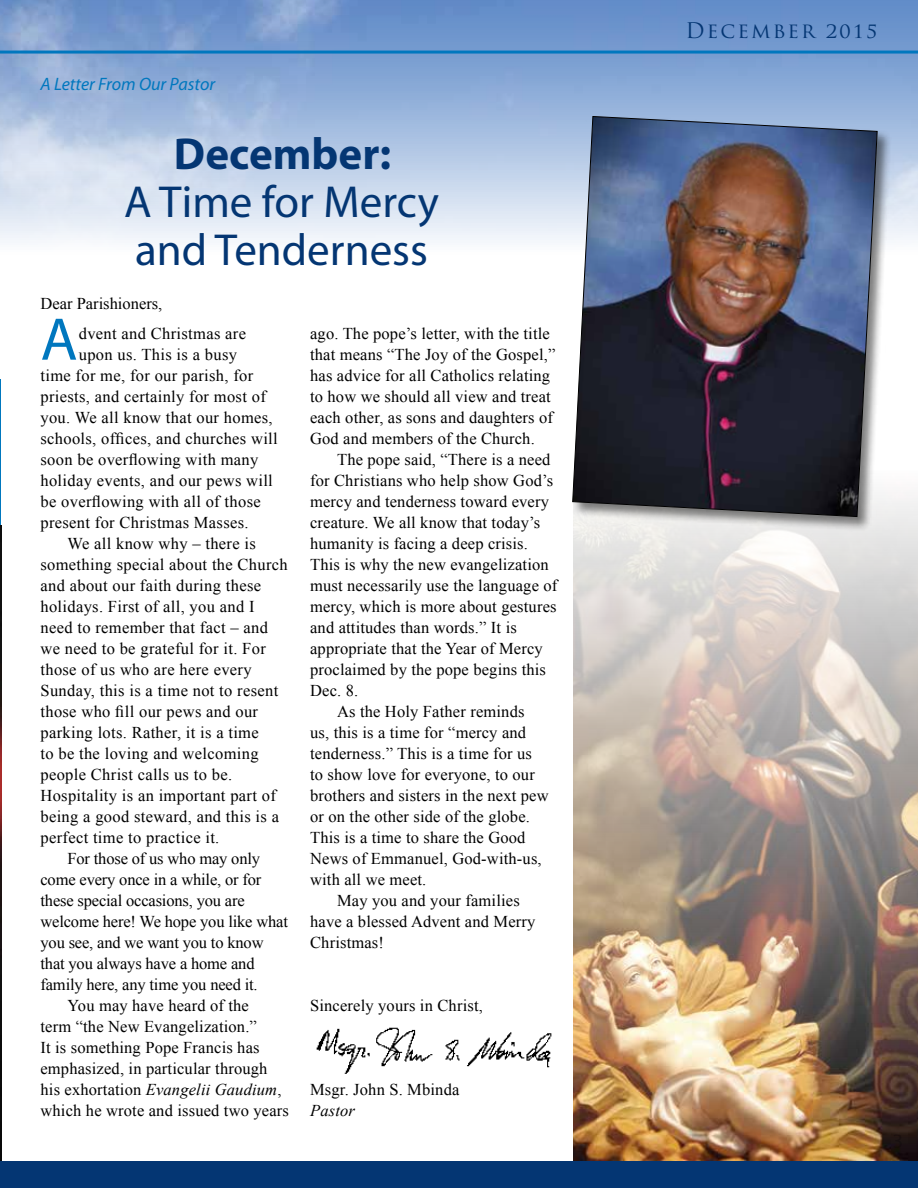
<style>
.page{position:relative;width:918px;height:1188px;background:#fff}
.page>*{position:absolute;margin:0;border:0;box-sizing:border-box;transform-origin:0 0}
.t1{font:60.6px "Myriad";color:#0077be}
.t2{font:45px/48px "Myriad";color:#043673}
.t3{font:700 45px "Myriad";color:#043673}
.t4{font:21px "Trajan Pro";letter-spacing:.1em;color:#043673}
.t5{font:italic 18px "Myriad";color:#0077be}
.t6{font:16.5px/21px "Times New Roman";letter-spacing:.01em;color:#000}
.t7{font:16.5px "Times New Roman";letter-spacing:-.01em;color:#000}
.t8{font:italic 16.5px "Times New Roman";letter-spacing:.01em;color:#000}
.s1{font-style:normal}
</style>
<div class="page">
<img style="left:0;top:0;width:918px;height:243px">
<div style="left:0;top:1161px;width:918px;height:27px;background:#043673"></div>
<hr style="left:0;top:51px;width:918px;height:3px;background:#0077be">
<img style="left:573px;top:495px;width:345px;height:666px">
<img style="left:316px;top:1027px;width:236px;height:47px">
<div style="left:571px;top:115px;width:321px;height:417px;background:#000;opacity:.5"></div>
<img style="left:572px;top:116px;width:306px;height:401px">
<hr style="left:0;top:379px;width:1px;height:148px;background:#0077be">
<img style="left:0;top:525px;width:2px;height:636px">
<p class="t5" style="left:40px;top:75px;width:176px">A Letter From Our Pastor</p>
<h2 class="t3" style="left:174px;top:130px;width:219px">December:</h2>
<h2 class="t2" style="left:124px;top:180px;width:317px">A Time for Mercy and Tenderness</h2>
<p class="t6" style="left:40px;top:292px;width:123px">Dear Parishioners,</p>
<h1 class="t1" style="left:40px;top:309px;width:39px">A</h1>
<p class="t6" style="left:79px;top:322px;width:169px">dvent and Christmas are</p>
<p class="t6" style="left:79px;top:343px;width:160px">upon us. This is a busy</p>
<p class="t6" style="left:41px;top:364px;width:214px">time for me, for our parish, for</p>
<p class="t6" style="left:41px;top:385px;width:227px">priests, and certainly for most of</p>
<p class="t6" style="left:41px;top:406px;width:234px">you. We all know that our homes,</p>
<p class="t6" style="left:41px;top:427px;width:239px">schools, offices, and churches will</p>
<p class="t6" style="left:41px;top:448px;width:219px">soon be overflowing with many</p>
<p class="t6" style="left:41px;top:469px;width:234px">holiday events, and our pews will</p>
<p class="t6" style="left:41px;top:490px;width:222px">be overflowing with all of those</p>
<p class="t6" style="left:41px;top:511px;width:210px">present for Christmas Masses.</p>
<p class="t6" style="left:67px;top:532px;width:190px">We all know why – there is</p>
<p class="t6" style="left:41px;top:553px;width:249px">something special about the Church</p>
<p class="t6" style="left:41px;top:574px;width:222px">and about our faith during these</p>
<p class="t6" style="left:41px;top:595px;width:216px">holidays. First of all, you and I</p>
<p class="t6" style="left:41px;top:616px;width:229px">need to remember that fact – and</p>
<p class="t6" style="left:41px;top:637px;width:227px">we need to be grateful for it. For</p>
<p class="t6" style="left:41px;top:658px;width:213px">those of us who are here every</p>
<p class="t6" style="left:41px;top:679px;width:239px">Sunday, this is a time not to resent</p>
<p class="t6" style="left:41px;top:700px;width:219px">those who fill our pews and our</p>
<p class="t6" style="left:41px;top:721px;width:220px">parking lots. Rather, it is a time</p>
<p class="t6" style="left:41px;top:742px;width:220px">to be the loving and welcoming</p>
<p class="t6" style="left:41px;top:764px;width:193px">people Christ calls us to be.</p>
<p class="t6" style="left:41px;top:785px;width:237px">Hospitality is an important part of</p>
<p class="t6" style="left:41px;top:806px;width:240px">being a good steward, and this is a</p>
<p class="t6" style="left:41px;top:827px;width:180px">perfect time to practice it.</p>
<p class="t7" style="left:67px;top:847px;width:194px">For those of us who may only</p>
<p class="t7" style="left:41px;top:868px;width:222px">come every once in a while, or for</p>
<p class="t7" style="left:41px;top:889px;width:206px">these special occasions, you are</p>
<p class="t7" style="left:41px;top:910px;width:249px">welcome here! We hope you like what</p>
<p class="t7" style="left:41px;top:931px;width:225px">you see, and we want you to know</p>
<p class="t7" style="left:41px;top:952px;width:216px">that you always have a home and</p>
<p class="t7" style="left:41px;top:973px;width:219px">family here, any time you need it.</p>
<p class="t6" style="left:67px;top:995px;width:183px">You may have heard of the</p>
<p class="t6" style="left:41px;top:1016px;width:218px">term “the New Evangelization.”</p>
<p class="t6" style="left:41px;top:1037px;width:221px">It is something Pope Francis has</p>
<p class="t6" style="left:41px;top:1058px;width:229px">emphasized, in particular through</p>
<p class="t8" style="left:41px;top:1078px;width:243px"><span class="s1">his exhortation</span> Evangelii Gaudium<span class="s1">,</span></p>
<p class="t6" style="left:41px;top:1100px;width:250px">which he wrote and issued two years</p>
<p class="t6" style="left:310px;top:323px;width:247px">ago. The pope’s letter, with the title that means “The Joy of the Gospel,” has advice for all Catholics relating to how we should all view and treat each other, as sons and daughters of God and members of the Church.</p>
<p class="t6" style="left:337px;top:449px;width:215px">The pope said, “There is a need</p>
<p class="t6" style="left:310px;top:470px;width:245px">for Christians who help show God’s</p>
<p class="t6" style="left:310px;top:491px;width:240px">mercy and tenderness toward every</p>
<p class="t6" style="left:310px;top:512px;width:232px">creature. We all know that today’s</p>
<p class="t6" style="left:310px;top:533px;width:219px">humanity is facing a deep crisis.</p>
<p class="t6" style="left:310px;top:554px;width:240px">This is why the new evangelization</p>
<p class="t6" style="left:310px;top:575px;width:249px">must necessarily use the language of</p>
<p class="t6" style="left:310px;top:596px;width:248px">mercy, which is more about gestures</p>
<p class="t6" style="left:310px;top:617px;width:208px">and attitudes than words.” It is</p>
<p class="t6" style="left:310px;top:638px;width:234px">appropriate that the Year of Mercy</p>
<p class="t6" style="left:310px;top:659px;width:237px">proclaimed by the pope begins this</p>
<p class="t6" style="left:310px;top:680px;width:50px">Dec. 8.</p>
<p class="t6" style="left:337px;top:701px;width:189px">As the Holy Father reminds</p>
<p class="t6" style="left:310px;top:722px;width:218px">us, this is a time for “mercy and</p>
<p class="t6" style="left:310px;top:743px;width:223px">tenderness.” This is a time for us</p>
<p class="t6" style="left:310px;top:764px;width:226px">to show love for everyone, to our</p>
<p class="t6" style="left:310px;top:785px;width:240px">brothers and sisters in the next pew</p>
<p class="t6" style="left:310px;top:806px;width:221px">or on the other side of the globe.</p>
<p class="t6" style="left:310px;top:827px;width:217px">This is a time to share the Good</p>
<p class="t6" style="left:310px;top:848px;width:233px">News of Emmanuel, God-with-us,</p>
<p class="t6" style="left:310px;top:869px;width:118px">with all we meet.</p>
<p class="t6" style="left:337px;top:890px;width:184px">May you and your families</p>
<p class="t6" style="left:310px;top:911px;width:227px">have a blessed Advent and Merry</p>
<p class="t6" style="left:310px;top:932px;width:75px">Christmas!</p>
<p class="t6" style="left:310px;top:995px;width:174px">Sincerely yours in Christ,</p>
<p class="t6" style="left:310px;top:1078px;width:151px">Msgr. John S. Mbinda</p>
<p class="t8" style="left:310px;top:1099px;width:46px">Pastor</p>
<p class="t4" style="left:686px;top:17px;width:193px">December 2015</p>
</div>
